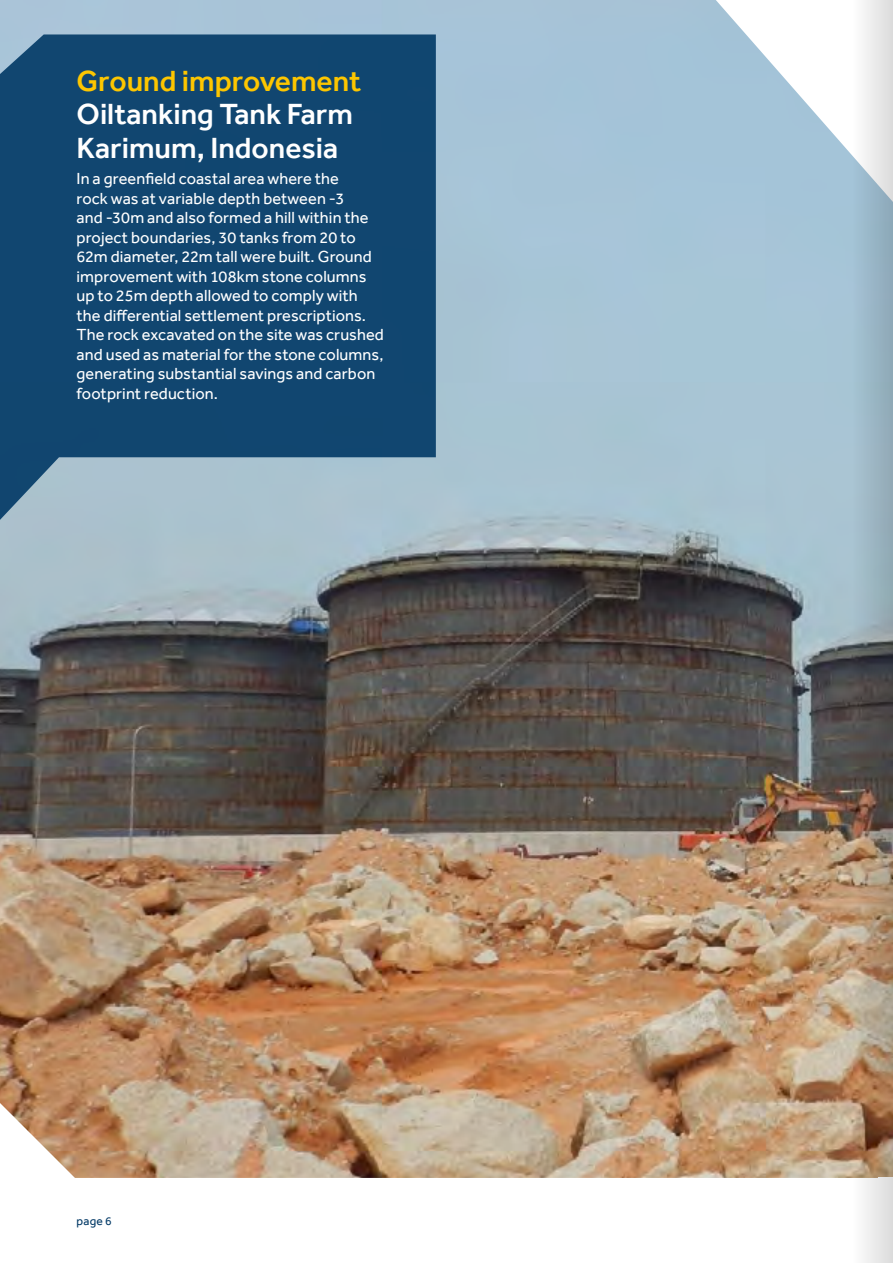
<style>
.page{position:relative;width:893px;height:1263px;background:#fff}
.page>*{position:absolute;margin:0;border:0;box-sizing:border-box;transform-origin:0 0}
.t1{font:500 30px/33.8px "Effra";color:#fff}
.t2{font:500 30px "Effra";color:#fdc600}
.t3{font:16.5px/19.5px "Effra";letter-spacing:.005em;color:#fff}
.t4{font:12px "Effra";color:#003865}
</style>
<div class="page">
<img style="left:0;top:0;width:851px;height:1103px">
<svg style="left:0;top:1103px;width:851px;height:75px;background:#c0a487"></svg>
<svg style="left:716px;top:0;width:135px;height:202px"></svg>
<svg style="left:0;top:34px;width:436px;height:500px;background:#27587e"></svg>
<svg style="left:851px;top:0;width:42px;height:1263px;background:#a5a6a3"></svg>
<h1 class="t2" style="left:77px;top:63px;width:286px">Ground improvement</h1>
<h1 class="t1" style="left:77px;top:97px;width:278px">Oiltanking Tank Farm<br>Karimum, Indonesia</h1>
<p class="t3" style="left:77px;top:169px;width:309px">In a greenfield coastal area where the<br>rock was at variable depth between -3<br>and -30m and also formed a hill within the project boundaries, 30 tanks from 20 to 62m diameter, 22m tall were built. Ground improvement with 108km stone columns up to 25m depth allowed to comply with the differential settlement prescriptions.<br>The rock excavated on the site was crushed and used as material for the stone columns, generating substantial savings and carbon footprint reduction.</p>
<p class="t4" style="left:77px;top:1213px;width:37px">page 6</p>
</div>
